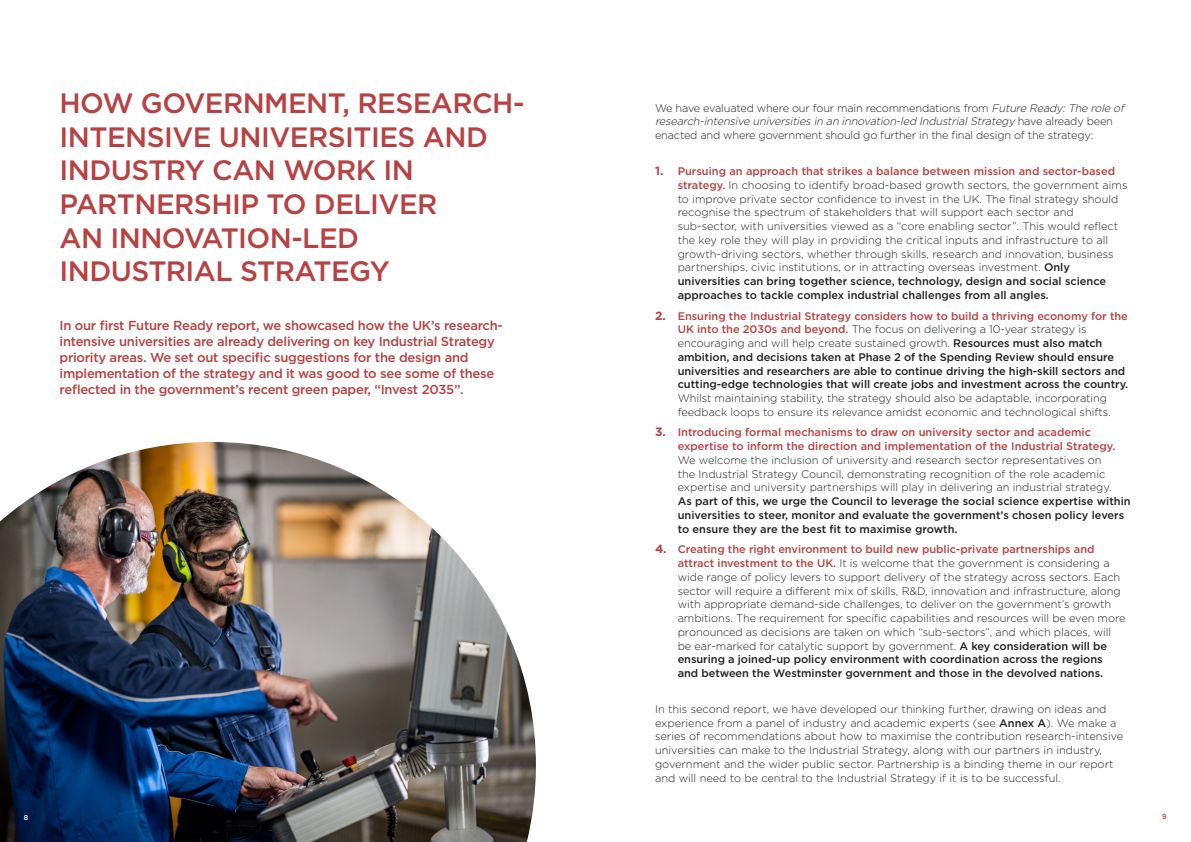
<style>
.page{position:relative;width:1191px;height:842px;background:#fff}
.page>*{position:absolute;margin:0;border:0;box-sizing:border-box;transform-origin:0 0}
.t1{font:500 28px/33.6px "Gotham";letter-spacing:-.02em;color:#b74143}
.t2{font:500 13px/16px "Gotham";letter-spacing:-.02em;color:#b74143}
.t3{font:300 11px/13.8px "Gotham";color:#231f20}
.t4{font:500 11px/13.8px "Gotham";letter-spacing:-.005em;color:#231f20}
.t5{font:300 11px/13.2px "Gotham";letter-spacing:-.02em;color:#231f20}
.t6{font:500 11px/13.8px "Gotham";color:#b74143}
.t7{font:500 7px "Gotham";color:#fff}
.t8{font:500 7px "Gotham";color:#b74143}
.s1{font-style:italic}
.s2{font-weight:700;font-size:12px;color:#b74143}
.s3{font-weight:500;color:#b74143}
.s4{font-weight:500}
.s5{color:#b74143}
.s6{font-weight:300}
.s7{font-weight:700;font-size:12px}
</style>
<div class="page">
<img style="left:0;top:442px;width:536px;height:400px">
<h1 class="t1" style="left:60px;top:86px;width:466px">HOW GOVERNMENT, RESEARCH-<br>INTENSIVE UNIVERSITIES AND<br>INDUSTRY CAN WORK IN<br>PARTNERSHIP TO DELIVER<br>AN INNOVATION-LED<br>INDUSTRIAL STRATEGY</h1>
<p class="t2" style="left:60px;top:317px;width:445px">In our first Future Ready report, we showcased how the UK’s research&shy;intensive universities are already delivering on key Industrial Strategy priority areas. We set out specific suggestions for the design and implementation of the strategy and it was good to see some of these reflected in the government’s recent green paper, “Invest 2035”.</p>
<p class="t5" style="left:655px;top:101px;width:473px">We have evaluated where our four main recommendations from <span class="s1">Future Ready:The role of research-intensive universitiesin an innovation-led IndustrialStrategy</span> h a v e a l r e a d y b e e n enacted and where government should go further in the final design of the strategy:</p>
<p class="t3" style="left:677px;top:164px;width:451px;text-indent:-23px"><span class="s2">1.</span> <span class="s3">Pursuing an approach that strikes a balance between mission and sector-based strategy.</span> In choosing to identify broad-based growth sectors, the government aims to improve private sector confidence to invest in the UK. The final strategy should recognise the spectrum of stakeholders that will support each sector and sub-sector, with universities viewed as a “core enabling sector”. This would reflect the key role they will play in providing the critical inputs and infrastructure to all growth-driving sectors, whether through skills, research and innovation, business partnerships, civic institutions, or in attracting overseas investment. <span class="s4">Only universities can bring together science, technology, design and social science approaches to tackle complex industrial challenges from all angles.</span></p>
<p class="t4" style="left:677px;top:309px;width:452px;text-indent:-23px"><span class="s2">2.</span> <span class="s5">Ensuring the Industrial Strategy considers how to build a thriving economy for the UK into the 2030s and beyond.</span> <span class="s6">The focus on delivering a 10-year strategy is encouraging and will help create sustained growth.</span> Resources must also match ambition, and decisions taken at Phase 2 of the Spending Review should ensure universities and researchers are able to continue driving the high-skill sectors and cutting-edge technologies that will create jobs and investment across the country.</p>
<p class="t3" style="left:677px;top:391px;width:434px">Whilst maintaining stability, the strategy should also be adaptable, incorporating feedback loops to ensure its relevance amidst economic and technological shifts.</p>
<p class="t6" style="left:677px;top:425px;width:439px;text-indent:-23px"><span class="s7">3.</span> Introducing formal mechanisms to draw on university sector and academic expertise to inform the direction and implementation of the Industrial Strategy.</p>
<p class="t3" style="left:677px;top:453px;width:435px">We welcome the inclusion of university and research sector representatives on the Industrial Strategy Council, demonstrating recognition of the role academic expertise and university partnerships will play in delivering an industrial strategy.</p>
<p class="t4" style="left:677px;top:494px;width:454px">As part of this, we urge the Council to leverage the social science expertise within universities to steer, monitor and evaluate the government’s chosen policy levers to ensure they are the best fit to maximise growth.</p>
<p class="t3" style="left:677px;top:542px;width:449px;text-indent:-23px"><span class="s2">4.</span> <span class="s3">Creating the right environment to build new public-private partnerships and attract investment to the UK.</span> It is welcome that the government is considering a wide range of policy levers to support delivery of the strategy across sectors. Each sector will require a different mix of skills, R&amp;D, innovation and infrastructure, along with appropriate demand-side challenges, to deliver on the government’s growth ambitions. The requirement for specific capabilities and resources will be even more pronounced as decisions are taken on which “sub-sectors”, and which places, will be ear-marked for catalytic support by government. <span class="s4">A key consideration will be ensuring a joined-up policy environment with coordination across the regions and between the Westminster government and those in the devolved nations.</span></p>
<p class="t3" style="left:655px;top:702px;width:470px">In this second report, we have developed our thinking further, drawing on ideas and experience from a panel of industry and academic experts (see <span class="s4">Annex A</span>). We make a series of recommendations about how to maximise the contribution research-intensive universities can make to the Industrial Strategy, along with our partners in industry, government and the wider public sector. Partnership is a binding theme in our report and will need to be central to the Industrial Strategy if it is to be successful.</p>
<p class="t7" style="left:24px;top:812px;width:6px">8</p>
<p class="t8" style="left:1162px;top:812px;width:6px">9</p>
</div>
